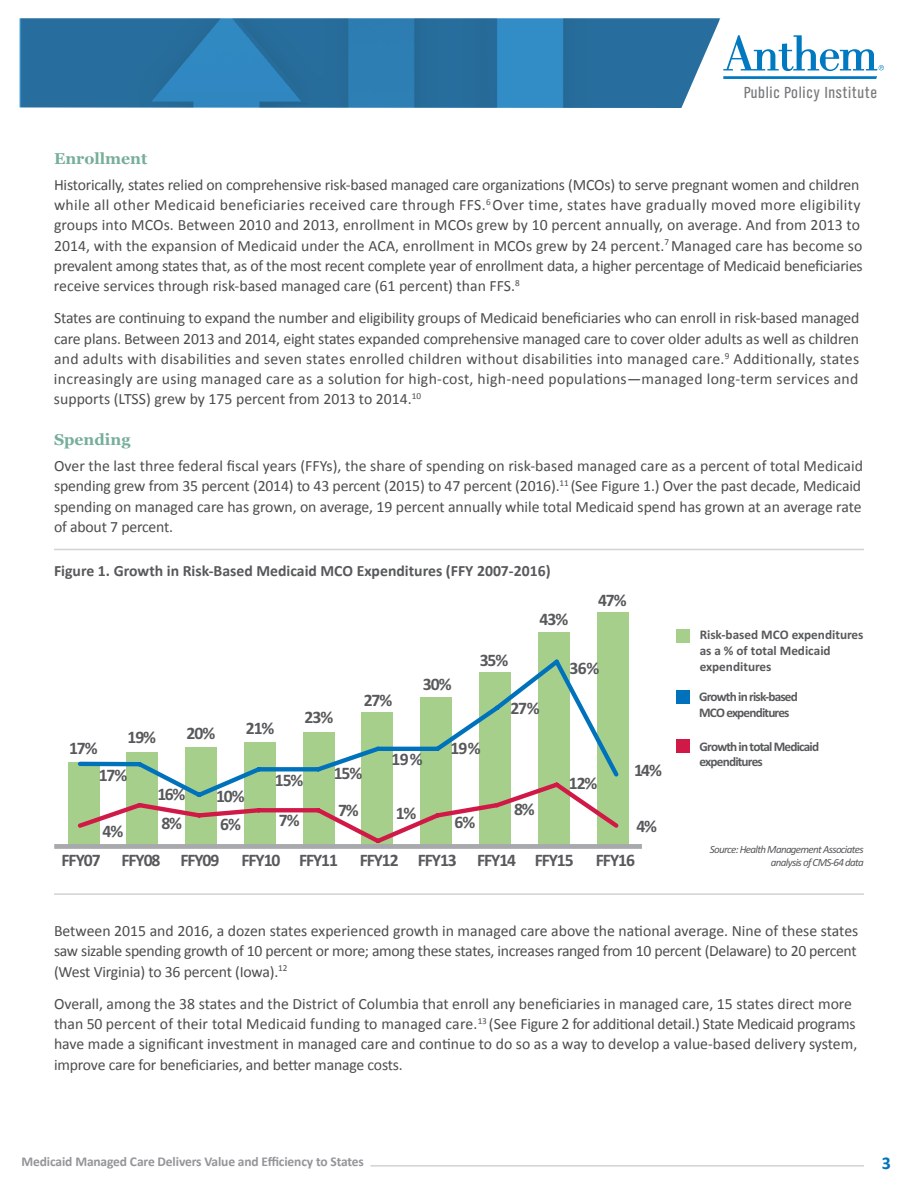
<style>
.page{position:relative;width:918px;height:1188px;background:#fff}
.page>*{position:absolute;margin:0;border:0;box-sizing:border-box;transform-origin:0 0}
.t1{font:700 18px "Calibri";color:#0072bc}
.t2{font:700 17.7px "Calibri";letter-spacing:-.06em;color:#58595b}
.t3{font:16.65px "TV Nord Cond EF";letter-spacing:.04em;color:#77787b}
.t4{font:15.75px/20.2px "Calibri";letter-spacing:-.005em;color:#4d4d4f}
.t5{font:700 15.75px "Calibri";color:#58595b}
.t6{font:700 15.75px "Georgia";color:#76ae99}
.t7{font:700 13.5px "Calibri";letter-spacing:-.01em;color:#939598}
.t8{font:700 13.2px/15.9px "Calibri";letter-spacing:-.06em;color:#58595b}
.t9{font:700 13.2px/15.9px "Calibri";color:#58595b}
.t10{font:italic 10.95px/13.2px "Calibri";letter-spacing:-.06em;color:#58595b;text-align:right}
</style>
<div class="page">
<hr style="left:370px;top:1165px;width:494px;height:2px;background:#d1d3d4">
<svg style="left:723px;top:35px;width:161px;height:44px"></svg>
<svg style="left:20px;top:18px;width:700px;height:90px;background:#2f79a9"></svg>
<div style="left:597px;top:612px;width:31px;height:234px;background:#a7cf8c"></div>
<div style="left:538px;top:632px;width:31px;height:214px;background:#a7cf8c"></div>
<div style="left:68px;top:762px;width:31px;height:84px;background:#a7cf8c"></div>
<div style="left:54px;top:844px;width:588px;height:5px;background:#a7a9ac"></div>
<svg style="left:78px;top:656px;width:541px;height:123px"></svg>
<svg style="left:77px;top:779px;width:542px;height:65px"></svg>
<div style="left:676px;top:629px;width:14px;height:13px;background:#a7cf8c"></div>
<div style="left:676px;top:690px;width:13px;height:14px;background:#0072bc"></div>
<div style="left:676px;top:739px;width:14px;height:14px;background:#d11947"></div>
<hr style="left:54px;top:549px;width:810px;height:1px;background:#d1d3d4">
<hr style="left:54px;top:893px;width:810px;height:2px;background:#d1d3d4">
<p class="t3" style="left:744px;top:83px;width:135px">Public Policy Institute</p>
<p class="t6" style="left:54px;top:146px;width:95px">Enrollment</p>
<p class="t4" style="left:54px;top:175px;width:810px">Historically, states relied on comprehensive risk-based managed care organizations (MCOs) to serve pregnant women and children while all other Medicaid beneficiaries received care through FFS.<sup>6</sup> Over time, states have gradually moved more eligibility groups into MCOs. Between 2010 and 2013, enrollment in MCOs grew by 10 percent annually, on average. And from 2013 to 2014, with the expansion of Medicaid under the ACA, enrollment in MCOs grew by 24 percent.<sup>7</sup> Managed care has become so prevalent among states that, as of the most recent complete year of enrollment data, a higher percentage of Medicaid beneficiaries receive services through risk-based managed care (61 percent) than FFS.<sup>8</sup></p>
<p class="t4" style="left:54px;top:308px;width:807px;text-align:justify">States are continuing to expand the number and eligibility groups of Medicaid beneficiaries who can enroll in risk-based managed care plans. Between 2013 and 2014, eight states expanded comprehensive managed care to cover older adults as well as children and adults with disabilities and seven states enrolled children without disabilities into managed care.<sup>9</sup> Additionally, states increasingly are using managed care as a solution for high-cost, high-need populations—managed long-term services and supports (LTSS) grew by 175 percent from 2013 to 2014.<sup>10</sup></p>
<p class="t6" style="left:54px;top:428px;width:78px">Spending</p>
<p class="t4" style="left:54px;top:456px;width:811px">Over the last three federal fiscal years (FFYs), the share of spending on risk-based managed care as a percent of total Medicaid spending grew from 35 percent (2014) to 43 percent (2015) to 47 percent (2016).<sup>11</sup> (See Figure 1.) Over the past decade, Medicaid spending on managed care has grown, on average, 19 percent annually while total Medicaid spend has grown at an average rate of about 7 percent.</p>
<p class="t5" style="left:54px;top:560px;width:498px">Figure 1. Growth in Risk-Based Medicaid MCO Expenditures (FFY 2007-2016)</p>
<p class="t2" style="left:540px;top:608px;width:30px">43%</p>
<p class="t2" style="left:598px;top:589px;width:30px">47%</p>
<p class="t2" style="left:69px;top:736px;width:30px">17%</p>
<p class="t2" style="left:127px;top:726px;width:30px">19%</p>
<p class="t2" style="left:187px;top:722px;width:30px">20%</p>
<p class="t2" style="left:246px;top:717px;width:30px">21%</p>
<p class="t2" style="left:305px;top:706px;width:30px">23%</p>
<p class="t2" style="left:364px;top:689px;width:30px">27%</p>
<p class="t2" style="left:423px;top:673px;width:30px">30%</p>
<p class="t2" style="left:480px;top:649px;width:30px">35%</p>
<p class="t2" style="left:510px;top:697px;width:31px">27%</p>
<p class="t2" style="left:391px;top:748px;width:33px">19%</p>
<p class="t2" style="left:451px;top:737px;width:32px">19%</p>
<p class="t2" style="left:99px;top:764px;width:30px">17%</p>
<p class="t2" style="left:103px;top:820px;width:22px">4%</p>
<p class="t2" style="left:157px;top:783px;width:29px">16%</p>
<p class="t2" style="left:216px;top:785px;width:30px">10%</p>
<p class="t2" style="left:275px;top:768px;width:30px">15%</p>
<p class="t2" style="left:161px;top:812px;width:22px">8%</p>
<p class="t2" style="left:220px;top:813px;width:22px">6%</p>
<p class="t2" style="left:279px;top:809px;width:22px">7%</p>
<p class="t2" style="left:334px;top:762px;width:30px">15%</p>
<p class="t2" style="left:338px;top:798px;width:22px">7%</p>
<p class="t2" style="left:396px;top:802px;width:22px">1%</p>
<p class="t2" style="left:455px;top:811px;width:22px">6%</p>
<p class="t2" style="left:514px;top:798px;width:22px">8%</p>
<p class="t2" style="left:569px;top:657px;width:32px">36%</p>
<p class="t2" style="left:569px;top:772px;width:30px">12%</p>
<p class="t2" style="left:634px;top:759px;width:29px">14%</p>
<p class="t2" style="left:636px;top:815px;width:22px">4%</p>
<p class="t2" style="left:62px;top:849px;width:159px">FFY07 FFY08 FFY09</p>
<p class="t2" style="left:242px;top:849px;width:334px">FFY10 FFY11 FFY12 FFY13 FFY14 FFY15</p>
<p class="t2" style="left:596px;top:849px;width:41px">FFY16</p>
<p class="t9" style="left:700px;top:627px;width:165px">Risk-based MCO expenditures as a % of total Medicaid expenditures</p>
<p class="t8" style="left:699px;top:689px;width:100px">Growth in risk-based<br>MCO expenditures</p>
<p class="t8" style="left:700px;top:738px;width:121px">Growth in total Medicaid expenditures</p>
<p class="t10" style="left:710px;top:843px;width:155px">Source: Health Management Associates analysis of CMS-64 data</p>
<p class="t4" style="left:54px;top:921px;width:806px;text-align:justify">Between 2015 and 2016, a dozen states experienced growth in managed care above the national average. Nine of these states saw sizable spending growth of 10 percent or more; among these states, increases ranged from 10 percent (Delaware) to 20 percent (West Virginia) to 36 percent (Iowa).<sup>12</sup></p>
<p class="t4" style="left:54px;top:994px;width:805px">Overall, among the 38 states and the District of Columbia that enroll any beneficiaries in managed care, 15 states direct more than 50 percent of their total Medicaid funding to managed care.<sup>13</sup> (See Figure 2 for additional detail.) State Medicaid programs have made a significant investment in managed care and continue to do so as a way to develop a value-based delivery system, improve care for beneficiaries, and better manage costs.</p>
<p class="t7" style="left:22px;top:1153px;width:344px">Medicaid Managed Care Delivers Value and Efficiency to States</p>
<p class="t1" style="left:882px;top:1151px;width:11px">3</p>
</div>
